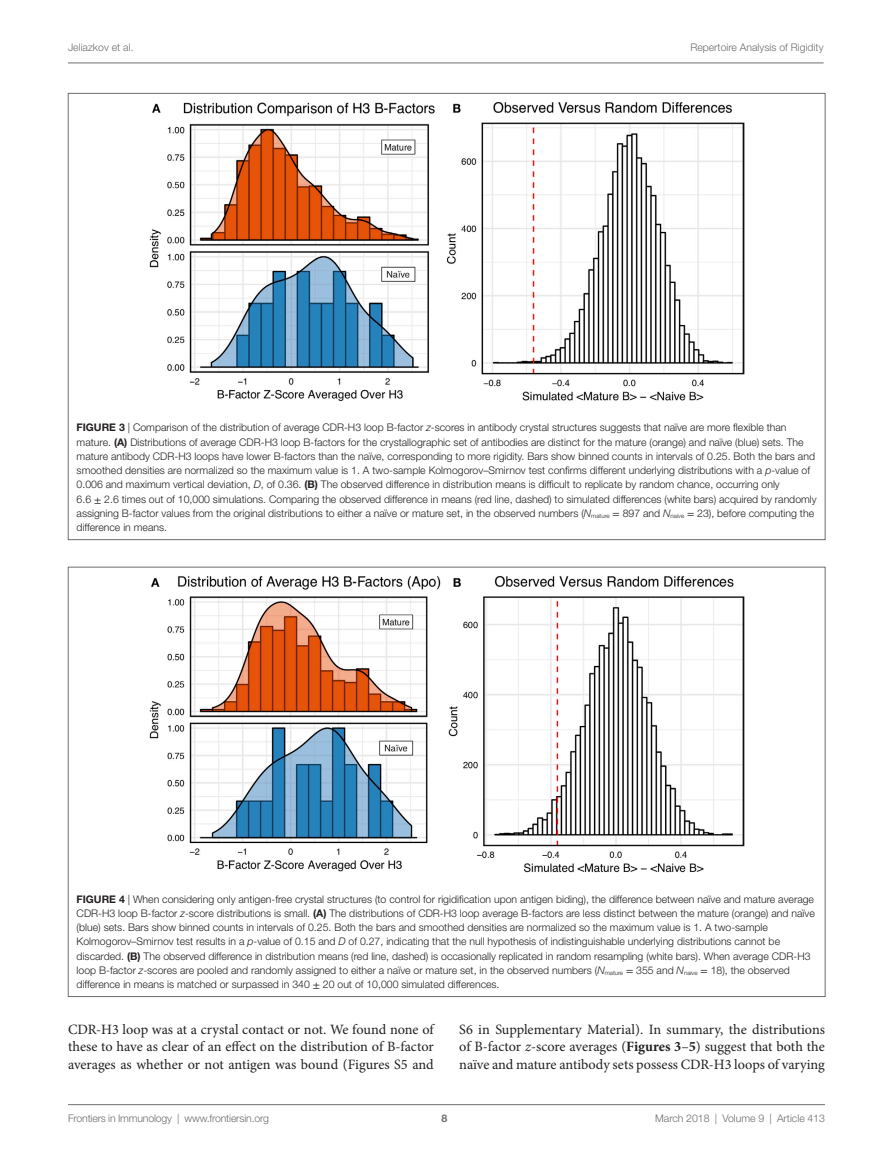
<style>
.page{position:relative;width:893px;height:1170px;background:#fff}
.page>*{position:absolute;margin:0;border:0;box-sizing:border-box;transform-origin:0 0}
.t1{font:14.25px/17.2px "Minion Pro";letter-spacing:-.005em;color:#231f20;text-align:justify}
.t2{font:300 10.5px/14.2px "Helvetica Neue LT Std";color:#231f20}
.t3{font:300 10.5px "Helvetica Neue LT Std";color:#6c6d70}
.t4{font:700 10.5px "Helvetica Neue LT Std";color:#6c6d70}
.s1{font-weight:700}
.s2{font-style:italic}
.s3{font-family:"STIX General";font-weight:400}
</style>
<div class="page">
<img style="left:149px;top:576px;width:595px;height:296px">
<img style="left:149px;top:102px;width:595px;height:299px">
<hr style="left:68px;top:63px;width:756px;height:1px;background:#6c6d70">
<hr style="left:68px;top:1104px;width:757px;height:1px;background:#6c6d70">
<p class="t3" style="left:68px;top:41px;width:67px">Jeliazkov et al.</p>
<p class="t3" style="left:690px;top:41px;width:135px">Repertoire Analysis of Rigidity</p>
<p class="t2" style="left:77px;top:420px;width:742px"><span class="s1">FIG URE 3</span> | Comparison of the distribution of average CDR-H3 loop B-factor <span class="s2">z</span>-scores in antibody crystal structures suggests that naïve are more flexible than mature. <span class="s1">(A)</span> Distributions of average CDR-H3 loop B-factors for the crystallographic set of antibodies are distinct for the mature (orange) and naïve (blue) sets. The mature antibody CDR-H3 loops have lower B-factors than the naïve, corresponding to more rigidity. Bars show binned counts in intervals of 0.25. Both the bars and smoothed densities are normalized so the maximum value is 1. A two-sample Kolmogorov–Smirnov test confirms different underlying distributions with a <span class="s2">p</span>-value of 0.006 and maximum vertical deviation, <span class="s2">D</span>, of 0.36. <span class="s1">(B)</span> The observed difference in distribution means is difficult to replicate by random chance, occurring only<br>6.6 <span class="s3">±</span> 2.6 times out of 10,000 simulations. Comparing the observed difference in means (red line, dashed) to simulated differences (white bars) acquired by randomly assigning B-factor values from the original distributions to either a naïve or mature set, in the observed numbers (<span class="s2">N</span><sub>mature</sub> <span class="s3">=</span> 897 and <span class="s2">N</span><sub>naive</sub> <span class="s3">=</span> 23), before computing the difference in means.</p>
<p class="t2" style="left:77px;top:891px;width:740px"><span class="s1">FIG URE 4</span> | When considering only antigen-free crystal structures (to control for rigidification upon antigen biding), the difference between naïve and mature average CDR-H3 loop B-factor <span class="s2">z</span>-score distributions is small. <span class="s1">(A)</span> The distributions of CDR-H3 loop average B-factors are less distinct between the mature (orange) and naïve (blue) sets. Bars show binned counts in intervals of 0.25. Both the bars and smoothed densities are normalized so the maximum value is 1. A two-sample Kolmogorov–Smirnov test results in a <span class="s2">p</span>-value of 0.15 and <span class="s2">D</span> of 0.27, indicating that the null hypothesis of indistinguishable underlying distributions cannot be discarded. <span class="s1">(B)</span> The observed difference in distribution means (red line, dashed) is occasionally replicated in random resampling (white bars). When average CDR-H3 loop B-factor <span class="s2">z</span>-scores are pooled and randomly assigned to either a naïve or mature set, in the observed numbers (<span class="s2">N</span><sub>mature</sub> <span class="s3">=</span> 355 and <span class="s2">N</span><sub>naive</sub> <span class="s3">=</span> 18), the observed difference in means is matched or surpassed in 340 <span class="s3">±</span> 20 out of 10,000 simulated differences.</p>
<h1 class="t1" style="left:68px;top:1020px;width:367px">CDR-H3 loop was at a crystal contact or not. We found none of these to have as clear of an effect on the distribution of B-factor averages as whether or not antigen was bound (Figures S5 and</h1>
<h1 class="t1" style="left:459px;top:1020px;width:367px">S6 in Supplementary Material). In summary, the distributions of B-factor <span class="s2">z</span>-score averages (<span class="s1">Figures 3</span>–<span class="s1">5</span>) suggest that both the naïve and mature antibody sets possess CDR-H3 loops of varying</h1>
<p class="t3" style="left:68px;top:1111px;width:203px">Frontiers in Immunology | www.frontiersin.org</p>
<p class="t3" style="left:655px;top:1111px;width:171px">March 2018 | Volume 9 | Article 413</p>
<p class="t4" style="left:441px;top:1111px;width:7px">8</p>
</div>
